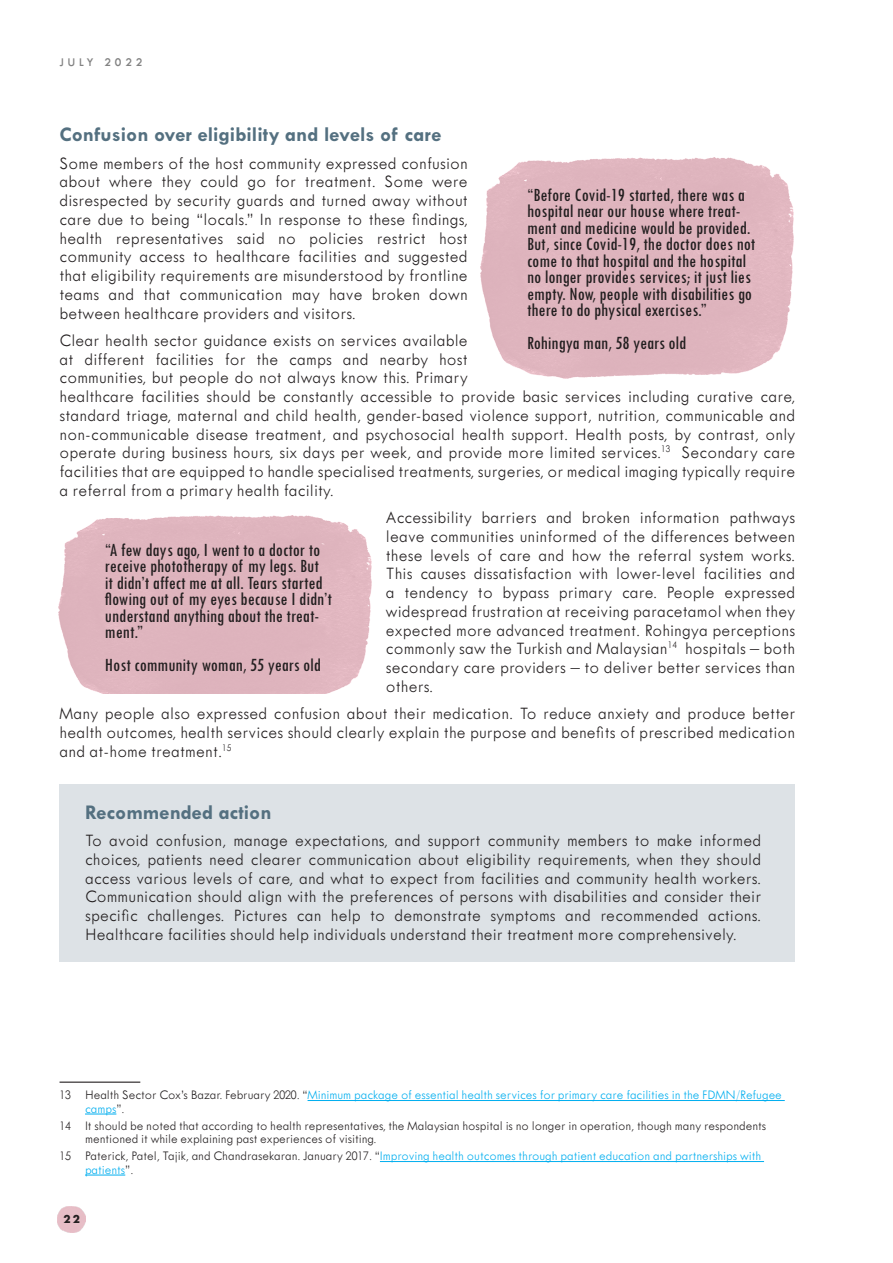
<style>
.page{position:relative;width:893px;height:1263px;background:#fff}
.page>*{position:absolute;margin:0;border:0;box-sizing:border-box;transform-origin:0 0}
.t1{font:700 21px "Tw Cen MT Std";color:#547080}
.Quotes{font:500 condensed 19.5px/16.5px "Tw Cen MT Std";color:#231f20}
.Body{font:300 18px/18.8px "Tw Cen MT Std";letter-spacing:.01em;color:#231f20;text-align:justify}
.Footnote_Style{font:300 13.5px/13.5px "Tw Cen MT Std";color:#00aeef}
.Footnote_Style-2{font:300 13.5px/13.5px "Tw Cen MT Std";color:#231f20}
.t2{font:600 12px "Tw Cen MT Std";letter-spacing:.32em;color:#828282}
.t3{font:700 10.5px "Futura LT Pro";color:#231f20}
.s1{color:#231f20}
</style>
<div class="page">
<div style="left:60px;top:784px;width:735px;height:177px;background:#dde2e6"></div>
<hr style="left:60px;top:1081px;width:80px;height:2px;background:#231f20">
<hr style="left:308px;top:1100px;width:477px;height:1px;background:#00aeef">
<hr style="left:85px;top:1114px;width:31px;height:1px;background:#00aeef">
<hr style="left:380px;top:1161px;width:384px;height:1px;background:#00aeef">
<hr style="left:85px;top:1175px;width:40px;height:1px;background:#00aeef">
<img style="left:480px;top:158px;width:314px;height:220px">
<img style="left:58px;top:516px;width:314px;height:178px">
<img style="left:58px;top:1206px;width:27px;height:26px">
<p class="t2" style="left:60px;top:56px;width:84px">JULY 2022</p>
<h2 class="t1" style="left:60px;top:123px;width:384px">Confusion over eligibility and levels of care</h2>
<p class="Body" style="left:60px;top:153px;width:410px">Some members of the host community expressed confusion about where they could go for treatment. Some were disrespected by security guards and turned away without care due to being “locals.” In response to these findings, health representatives said no policies restrict host community access to healthcare facilities and suggested that eligibility requirements are misunderstood by frontline teams and that communication may have broken down between healthcare providers and visitors.</p>
<p class="Body" style="left:60px;top:331px;width:737px;text-align:left">Clear health sector guidance exists on services available<br>at different facilities for the camps and nearby host<br>communities, but people do not always know this. Primary<br>healthcare facilities should be constantly accessible to provide basic services including curative care, standard triage, maternal and child health, gender-based violence support, nutrition, communicable and non-communicable disease treatment, and psychosocial health support. Health posts, by contrast, only operate during business hours, six days per week, and provide more limited services.<sup>13</sup> Secondary care facilities that are equipped to handle specialised treatments, surgeries, or medical imaging typically require a referral from a primary health facility.</p>
<p class="Body" style="left:386px;top:508px;width:411px">Accessibility barriers and broken information pathways leave communities uninformed of the differences between these levels of care and how the referral system works.<br>This causes dissatisfaction with lower-level facilities and a tendency to bypass primary care. People expressed widespread frustration at receiving paracetamol when they expected more advanced treatment. Rohingya perceptions commonly saw the Turkish and Malaysian<sup>14</sup> hospitals – both secondary care providers – to deliver better services than others.</p>
<p class="Body" style="left:60px;top:704px;width:737px">Many people also expressed confusion about their medication. To reduce anxiety and produce better health outcomes, health services should clearly explain the purpose and benefits of prescribed medication and at-home treatment.<sup>15</sup></p>
<p class="Quotes" style="left:527px;top:187px;width:230px">“Before Covid-19 started, there was a hospital near our house where treat&shy;ment and medicine would be provided.<br>But, since Covid-19, the doctor does not come to that hospital and the hospital no longer provides services; it just lies empty. Now, people with disabilities go there to do physical exercises.”</p>
<p class="Quotes" style="left:527px;top:335px;width:161px">Rohingya man, 58 years old</p>
<p class="Quotes" style="left:105px;top:542px;width:228px">“A few days ago, I went to a doctor to receive phototherapy of my legs. But it didn’t affect me at all. Tears started flowing out of my eyes because I didn’t understand anything about the treat&shy;ment.”</p>
<p class="Quotes" style="left:105px;top:657px;width:218px">Host community woman, 55 years old</p>
<h2 class="t1" style="left:85px;top:801px;width:188px">Recommended action</h2>
<p class="Body" style="left:85px;top:831px;width:678px">To avoid confusion, manage expectations, and support community members to make informed choices, patients need clearer communication about eligibility requirements, when they should access various levels of care, and what to expect from facilities and community health workers.<br>Communication should align with the preferences of persons with disabilities and consider their specific challenges. Pictures can help to demonstrate symptoms and recommended actions.<br>Healthcare facilities should help individuals understand their treatment more comprehensively.</p>
<p class="Footnote_Style" style="left:85px;top:1088px;width:698px;text-indent:-26px"><span class="s1">13 Health Sector Cox’s Bazar. February 2020. “</span>Minimum package of essential health services for primary care facilities in the FDMN/Refugee camps<span class="s1">”.</span></p>
<p class="Footnote_Style-2" style="left:85px;top:1119px;width:683px;text-indent:-26px">14 It should be noted that according to health representatives, the Malaysian hospital is no longer in operation, though many respondents mentioned it while explaining past experiences of visiting.</p>
<p class="Footnote_Style" style="left:85px;top:1149px;width:678px;text-indent:-26px"><span class="s1">15 Paterick, Patel, Tajik, and Chandrasekaran. January 2017. “</span>Improving health outcomes through patient education and partnerships with patients<span class="s1">”.</span></p>
<p class="t3" style="left:64px;top:1210px;width:18px">22</p>
</div>
